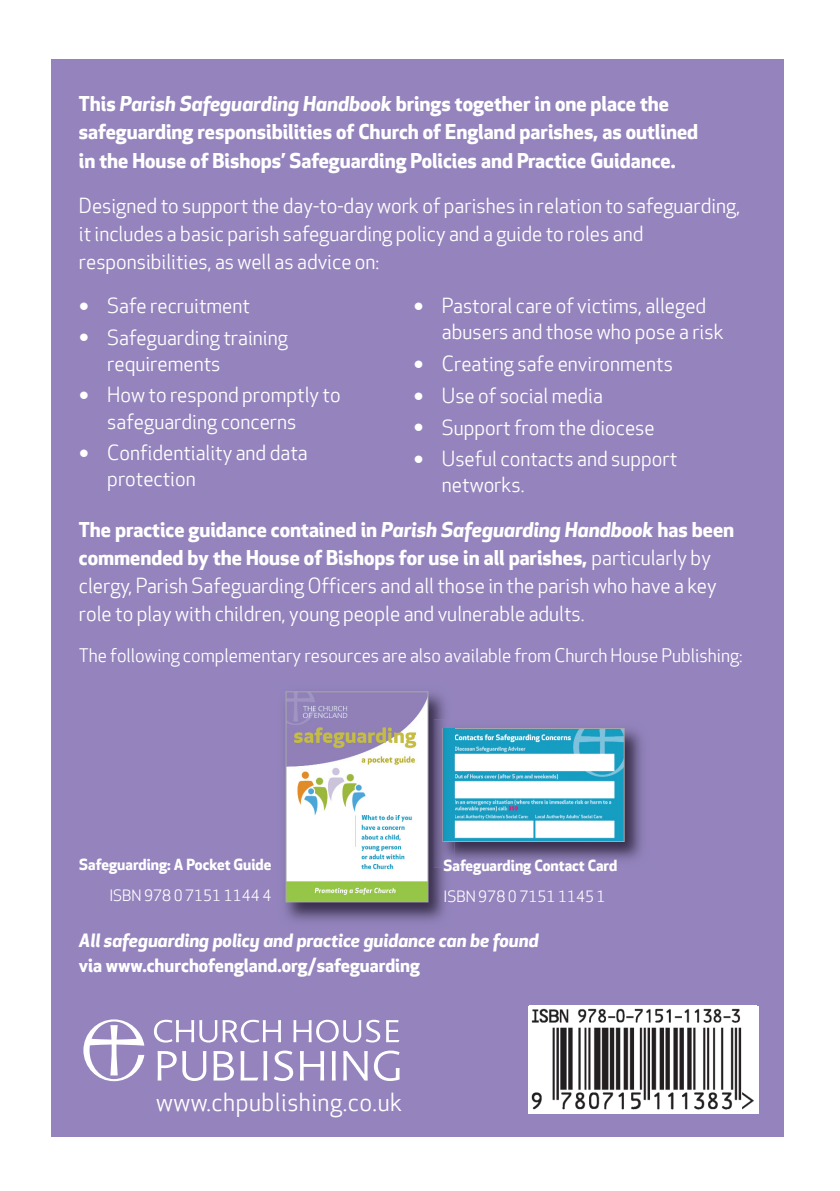
<style>
.page{position:relative;width:840px;height:1191px;background:#fff}
.page>*{position:absolute;margin:0;border:0;box-sizing:border-box;transform-origin:0 0}
.t1{font:24px "Apex New";letter-spacing:.02em;color:#fff}
.t2{font:20px/28px "Apex New";color:#fff}
.t3{font:700 20px/28px "Apex New";color:#fff}
.t4{font:18px "Apex New";color:#fff}
.t5{font:italic 700 18px "Apex New";color:#fff}
.t6{font:700 18px "Apex New";color:#fff}
.t7{font:700 15px "Apex New";color:#fff}
.t8{font:15px "Apex New";color:#fff}
.s1{font-style:italic}
.s2{font-size:28px}
.s3{font-weight:700}
.s4{font-weight:700;font-style:italic}
</style>
<div class="page">
<div style="left:51px;top:59px;width:732px;height:1077px;background:#9483bd"></div>
<div style="left:528px;top:1006px;width:230px;height:107px;background:#fff"></div>
<img style="left:531px;top:1008px;width:223px;height:102px">
<svg style="left:83px;top:1019px;width:61px;height:62px"></svg>
<svg style="left:154px;top:1019px;width:127px;height:23px"></svg>
<svg style="left:293px;top:1019px;width:87px;height:23px"></svg>
<svg style="left:386px;top:1020px;width:13px;height:22px"></svg>
<svg style="left:157px;top:1051px;width:49px;height:30px"></svg>
<svg style="left:213px;top:1051px;width:21px;height:29px"></svg>
<svg style="left:240px;top:1051px;width:27px;height:29px"></svg>
<svg style="left:274px;top:1050px;width:19px;height:31px"></svg>
<svg style="left:300px;top:1051px;width:24px;height:29px"></svg>
<svg style="left:331px;top:1051px;width:4px;height:29px"></svg>
<svg style="left:343px;top:1051px;width:24px;height:29px"></svg>
<svg style="left:373px;top:1050px;width:26px;height:31px"></svg>
<img style="left:454px;top:728px;width:188px;height:132px">
<img style="left:454px;top:730px;width:168px;height:110px">
<div style="left:442px;top:728px;width:182px;height:114px;border:1px solid #a8a9ad"></div>
<img style="left:285px;top:692px;width:160px;height:229px">
<img style="left:433px;top:719px;width:21px;height:148px">
<img style="left:442px;top:728px;width:12px;height:114px">
<img style="left:443px;top:729px;width:11px;height:112px">
<img style="left:287px;top:693px;width:139px;height:207px">
<div style="left:285px;top:691px;width:143px;height:211px;border:1px solid #a8a9ad"></div>
<p class="t3" style="left:79px;top:92px;width:620px">This <span class="s1">Parish Safeguarding Handbook</span> brings together in one place the safeguarding responsibilities of Church of England parishes, as outlined in the House of Bishops’ Safeguarding Policies and Practice Guidance.</p>
<p class="t2" style="left:79px;top:193px;width:662px">Designed to support the day-to-day work of parishes in relation to safeguarding, it includes a basic parish safeguarding policy and a guide to roles and responsibilities, as well as advice on:</p>
<p class="t2" style="left:79px;top:294px;width:172px"><span class="s2">•</span> Safe recruitment</p>
<p class="t2" style="left:107px;top:327px;width:182px;line-height:26px;text-indent:-28px"><span class="s2">•</span> Safeguarding training requirements</p>
<p class="t2" style="left:107px;top:384px;width:235px;line-height:26px;text-indent:-28px"><span class="s2">•</span> How to respond promptly to safeguarding concerns</p>
<p class="t2" style="left:107px;top:442px;width:202px;line-height:26px;text-indent:-28px"><span class="s2">•</span> Confidentiality and data protection</p>
<p class="t2" style="left:441px;top:295px;width:283px;line-height:26px;text-indent:-28px"><span class="s2">•</span> Pastoral care of victims, alleged abusers and those who pose a risk</p>
<p class="t2" style="left:413px;top:352px;width:261px"><span class="s2">•</span> Creating safe environments</p>
<p class="t2" style="left:413px;top:384px;width:191px"><span class="s2">•</span> Use of social media</p>
<p class="t2" style="left:413px;top:416px;width:242px"><span class="s2">•</span> Support from the diocese</p>
<p class="t2" style="left:441px;top:448px;width:236px;line-height:26px;text-indent:-28px"><span class="s2">•</span> Useful contacts and support networks.</p>
<p class="t2" style="left:79px;top:517px;width:656px"><span class="s3">The practice guidance contained in</span> <span class="s4">Parish Safeguarding Handbook</span> <span class="s3">has been commended by the House of Bishops for use in all parishes,</span> particularly by clergy, Parish Safeguarding Officers and all those in the parish who have a key role to play with children, young people and vulnerable adults.</p>
<p class="t4" style="left:79px;top:648px;width:664px">The following complementary resources are also available from Church House Publishing:</p>
<p class="t7" style="left:79px;top:859px;width:193px">Safeguarding: A Pocket Guide</p>
<p class="t8" style="left:109px;top:890px;width:163px">ISBN 978 0 7151 1144 4</p>
<p class="t7" style="left:443px;top:860px;width:175px">Safeguarding Contact Card</p>
<p class="t8" style="left:443px;top:891px;width:163px">ISBN 978 0 7151 1145 1</p>
<p class="t5" style="left:79px;top:933px;width:461px">All safeguarding policy and practice guidance can be found</p>
<p class="t6" style="left:79px;top:958px;width:342px">via www.churchofengland.org/safeguarding</p>
<p class="t1" style="left:156px;top:1093px;width:247px">www.chpublishing.co.uk</p>
</div>
